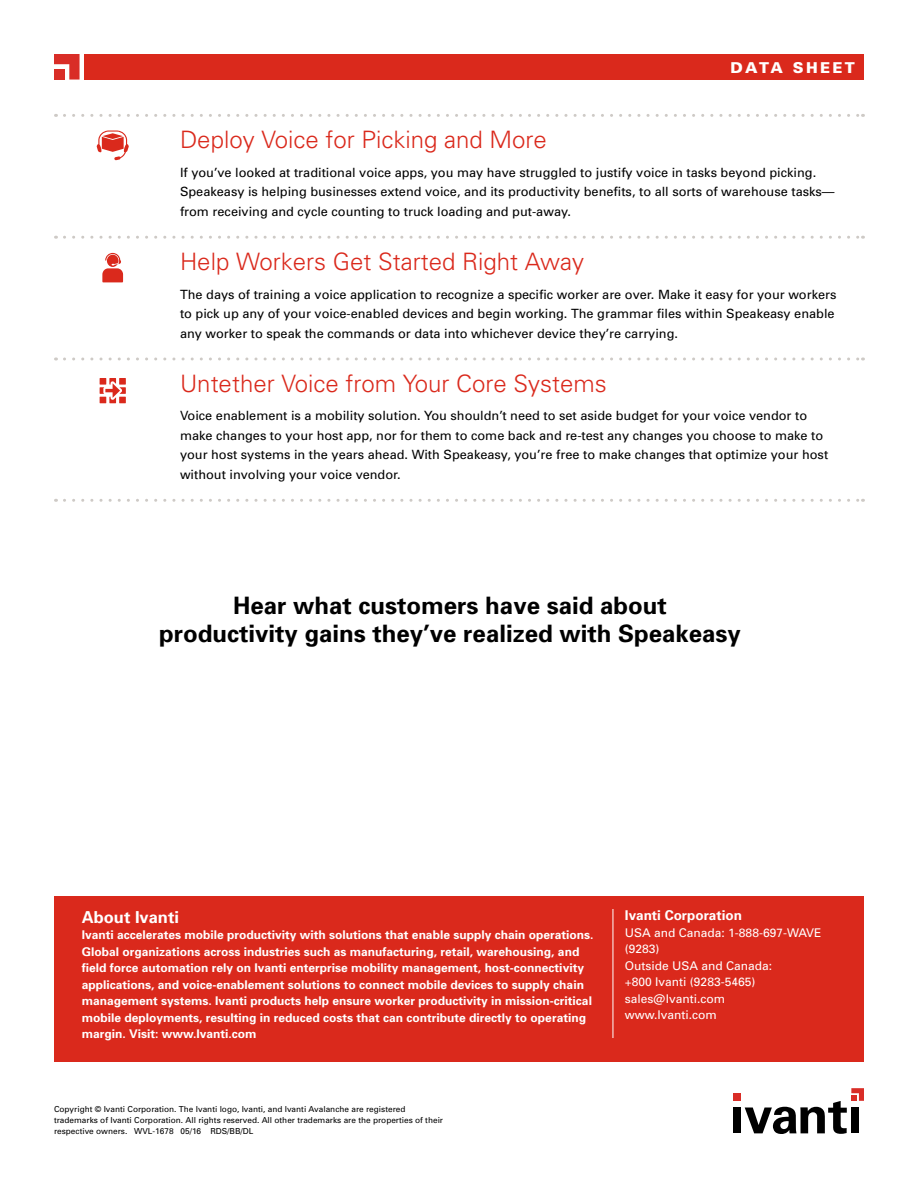
<style>
.page{position:relative;width:918px;height:1188px;background:#fff}
.page>*{position:absolute;margin:0;border:0;box-sizing:border-box;transform-origin:0 0}
.t1{font:300 24px "Univers";color:#da291c}
.t2{font:700 24px/28.5px "Univers";color:#000;text-align:center}
.t3{font:700 16.5px "Univers";color:#fff}
.t4{font:900 15px "Univers";letter-spacing:.16em;color:#fff}
.t5{font:700 13.5px "Univers";color:#fff}
.t6{font:12.75px/19.5px "Univers";color:#000}
.t7{font:700 12px/16.5px "Univers";color:#fff}
.t8{font:12px/16.5px "Univers";color:#fff}
.t9{font:8.25px/11.2px "Univers";color:#000}
</style>
<div class="page">
<div style="left:85px;top:54px;width:779px;height:25px;background:#da291c"></div>
<svg style="left:64px;top:114px;width:799px;height:3px"></svg>
<svg style="left:64px;top:236px;width:799px;height:3px"></svg>
<svg style="left:64px;top:357px;width:799px;height:3px"></svg>
<svg style="left:64px;top:499px;width:799px;height:3px"></svg>
<svg style="left:100px;top:378px;width:26px;height:25px"></svg>
<div style="left:54px;top:896px;width:810px;height:166px;background:#da291c"></div>
<hr style="left:613px;top:909px;width:1px;height:129px;background:#fff">
<svg style="left:102px;top:253px;width:21px;height:29px"></svg>
<svg style="left:96px;top:130px;width:33px;height:30px"></svg>
<div style="left:733px;top:1107px;width:8px;height:26px;background:#000"></div>
<svg style="left:745px;top:1088px;width:119px;height:46px"></svg>
<div style="left:733px;top:1093px;width:8px;height:8px;background:#d92d27"></div>
<svg style="left:54px;top:54px;width:26px;height:26px"></svg>
<div style="left:54px;top:69px;width:10px;height:11px;background:#d92d27"></div>
<p class="t4" style="left:730px;top:58px;width:126px">DATA SHEET</p>
<h1 class="t1" style="left:180px;top:125px;width:368px">Deploy Voice for Picking and More</h1>
<p class="t6" style="left:180px;top:162px;width:656px">If you’ve looked at traditional voice apps, you may have struggled to justify voice in tasks beyond picking.<br>Speakeasy is helping businesses extend voice, and its productivity benefits, to all sorts of warehouse tasks— from receiving and cycle counting to truck loading and put-away.</p>
<h1 class="t1" style="left:180px;top:247px;width:406px">Help Workers Get Started Right Away</h1>
<p class="t6" style="left:180px;top:284px;width:658px">The days of training a voice application to recognize a specific worker are over. Make it easy for your workers to pick up any of your voice-enabled devices and begin working. The grammar files within Speakeasy enable any worker to speak the commands or data into whichever device they’re carrying.</p>
<h1 class="t1" style="left:180px;top:369px;width:428px">Untether Voice from Your Core Systems</h1>
<p class="t6" style="left:180px;top:406px;width:650px">Voice enablement is a mobility solution. You shouldn’t need to set aside budget for your voice vendor to make changes to your host app, nor for them to come back and re-test any changes you choose to make to your host systems in the years ahead. With Speakeasy, you’re free to make changes that optimize your host without involving your voice vendor.</p>
<h1 class="t2" style="left:159px;top:590px;width:583px">Hear what customers have said about<br>productivity gains they’ve realized with Speakeasy</h1>
<p class="t3" style="left:82px;top:906px;width:99px">About Ivanti</p>
<p class="t7" style="left:82px;top:926px;width:513px">Ivanti accelerates mobile productivity with solutions that enable supply chain operations.<br>Global organizations across industries such as manufacturing, retail, warehousing, and field force automation rely on Ivanti enterprise mobility management, host-connectivity applications, and voice-enablement solutions to connect mobile devices to supply chain management systems. Ivanti products help ensure worker productivity in mission-critical mobile deployments, resulting in reduced costs that can contribute directly to operating margin. Visit: www.Ivanti.com</p>
<p class="t9" style="left:54px;top:1103px;width:391px">Copyright © Ivanti Corporation. The Ivanti logo, Ivanti, and Ivanti Avalanche are registered trademarks of Ivanti Corporation. All rights reserved. All other trademarks are the properties of their respective owners. WVL-1678 05/16 RDS/BB/DL</p>
<p class="t5" style="left:625px;top:907px;width:119px">Ivanti Corporation</p>
<p class="t8" style="left:625px;top:924px;width:198px">USA and Canada: 1-888-697-WAVE (9283)<br>Outside USA and Canada:<br>+800 Ivanti (9283-5465) sales@Ivanti.com<br>www.Ivanti.com</p>
</div>
